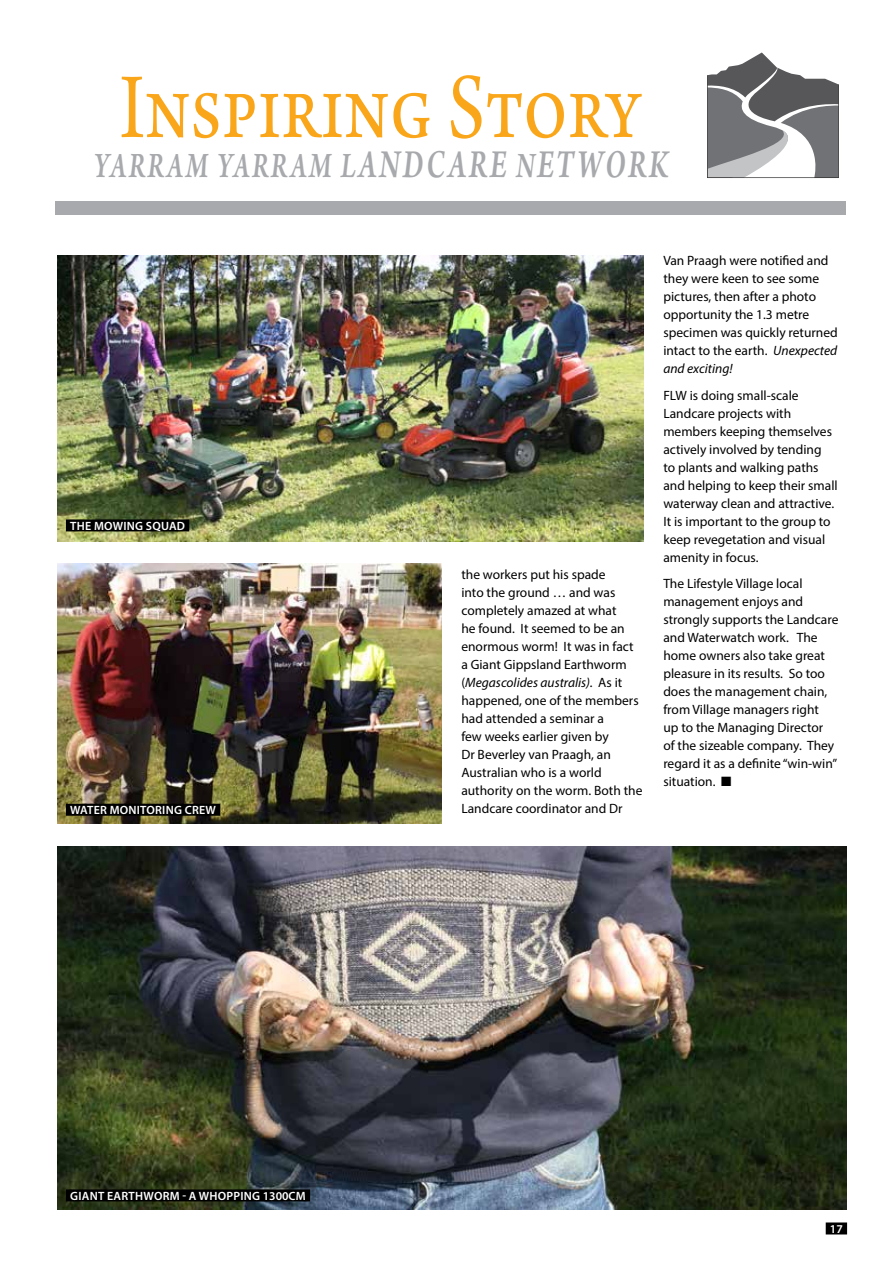
<style>
.page{position:relative;width:893px;height:1263px;background:#fff}
.page>*{position:absolute;margin:0;border:0;box-sizing:border-box;transform-origin:0 0}
.t1{font:97.5px "Arno Pro";letter-spacing:-.005em;color:#faa61a;scale:.8 1}
.t2{font:italic 600 37.8px "Arno Pro";letter-spacing:.09em;color:#a7a9ac;scale:.71 1}
.t3{font:13.5px/18px "Myriad Pro";color:#000}
.t4{font:600 12px "Myriad Pro";letter-spacing:.02em;color:#fff}
.s1{font-size:42px}
.s2{font-style:italic}
</style>
<div class="page">
<img style="left:57px;top:563px;width:385px;height:261px">
<img style="left:57px;top:255px;width:587px;height:286px">
<img style="left:57px;top:846px;width:790px;height:363px">
<div style="left:66px;top:519px;width:123px;height:12px;background:#000"></div>
<div style="left:66px;top:804px;width:154px;height:12px;background:#000"></div>
<div style="left:66px;top:1189px;width:244px;height:12px;background:#000"></div>
<div style="left:56px;top:202px;width:790px;height:13px;background:#a7a9ac"></div>
<svg style="left:707px;top:53px;width:132px;height:125px"></svg>
<div style="left:826px;top:1222px;width:21px;height:12px;background:#000"></div>
<h1 class="t1" style="left:120px;top:52px;width:654px">Inspiring Story</h1>
<h2 class="t2" style="left:94px;top:144px;width:810px">YARRAM YARRAM L<span class="s1">ANDCARE</span> N<span class="s1">ETWORK</span></h2>
<p class="t4" style="left:70px;top:518px;width:116px">THE MOWING SQUAD</p>
<p class="t4" style="left:70px;top:802px;width:147px">WATER MONITORING CREW</p>
<p class="t4" style="left:70px;top:1188px;width:237px">GIANT EARTHWORM - A WHOPPING 1300CM</p>
<p class="t3" style="left:461px;top:565px;width:183px">the workers put his spade<br>into the ground … and was completely amazed at what<br>he found. It seemed to be an enormous worm! It was in fact a Giant Gippsland Earthworm (<span class="s2">Megascolides australis).</span> As it happened, one of the members had attended a seminar a<br>few weeks earlier given by<br>Dr Beverley van Praagh, an<br>Australian who is a world authority on the worm. Both the<br>Landcare coordinator and Dr</p>
<p class="t3" style="left:663px;top:251px;width:176px">Van Praagh were notified and they were keen to see some pictures, then after a photo opportunity the 1.3 metre specimen was quickly returned intact to the earth. <span class="s2">Unexpected and exciting!</span></p>
<p class="t3" style="left:663px;top:386px;width:176px">FLW is doing small-scale<br>Landcare projects with members keeping themselves actively involved by tending<br>to plants and walking paths and helping to keep their small waterway clean and attractive.<br>It is important to the group to keep revegetation and visual amenity in focus.</p>
<p class="t3" style="left:663px;top:574px;width:177px">The Lifestyle Village local management enjoys and strongly supports the Landcare and Waterwatch work. The home owners also take great pleasure in its results. So too does the management chain, from Village managers right<br>up to the Managing Director<br>of the sizeable company. They regard it as a definite “win-win” situation. ■</p>
<p class="t4" style="left:830px;top:1221px;width:14px">17</p>
</div>
